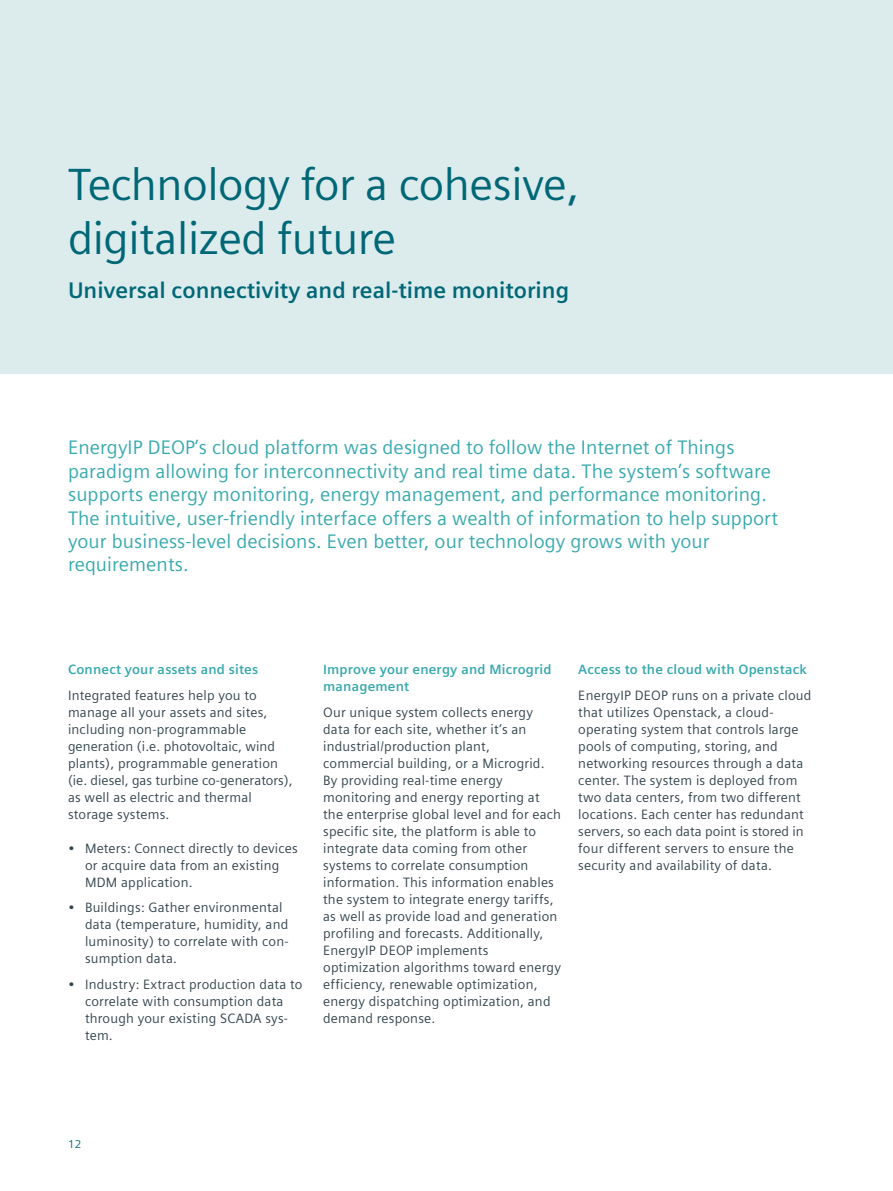
<style>
.page{position:relative;width:893px;height:1191px;background:#fff}
.page>*{position:absolute;margin:0;border:0;box-sizing:border-box;transform-origin:0 0}
.t1{font:45px/54px "Siemens Sans Global";letter-spacing:-.01em;color:#006777}
.t2{font:700 22.5px "Siemens Sans Global";color:#006777}
.t3{font:19.5px/23.4px "Siemens Sans Global";letter-spacing:.005em;color:#38a9ae}
.t4{font:13.5px/17px "Siemens Sans Global";letter-spacing:.015em;color:#34454e}
.t5{font:700 13.5px/17px "Siemens Sans Global";letter-spacing:.015em;color:#38a9ae}
.t6{font:11.25px "Siemens Sans Global";color:#006777}
</style>
<div class="page">
<div style="left:0;top:0;width:893px;height:373px;background:#dceced"></div>
<h1 class="t1" style="left:68px;top:159px;width:513px">Technology for a cohesive, digitalized future</h1>
<h2 class="t2" style="left:68px;top:277px;width:503px">Universal connectivity and real-time monitoring</h2>
<p class="t3" style="left:68px;top:437px;width:712px">EnergyIP DEOP’s cloud platform was designed to follow the Internet of Things paradigm allowing for interconnectivity and real time data. The system’s software supports energy monitoring, energy management, and performance monitoring.<br>The intuitive, user-friendly interface offers a wealth of information to help support your business-level decisions. Even better, our technology grows with your requirements.</p>
<p class="t5" style="left:68px;top:661px;width:192px">Connect your assets and sites</p>
<p class="t4" style="left:68px;top:687px;width:226px">Integrated features help you to manage all your assets and sites, including non-programmable generation (i.e. photovoltaic, wind plants), programmable generation (ie. diesel, gas turbine co-generators), as well as electric and thermal storage systems.</p>
<p class="t4" style="left:85px;top:840px;width:214px;text-indent:-17px">• Meters: Connect directly to devices or acquire data from an existing<br>MDM application.</p>
<p class="t4" style="left:85px;top:899px;width:205px;text-indent:-17px">• Buildings: Gather environmental data (temperature, humidity, and luminosity) to correlate with con&shy;sumption data.</p>
<p class="t4" style="left:85px;top:976px;width:219px;text-indent:-17px">• Industry: Extract production data to correlate with consumption data through your existing SCADA sys&shy;tem.</p>
<p class="t5" style="left:323px;top:661px;width:230px">Improve your energy and Microgrid management</p>
<p class="t4" style="left:323px;top:704px;width:239px">Our unique system collects energy data for each site, whether it’s an industrial/production plant, commercial building, or a Microgrid.<br>By providing real-time energy monitoring and energy reporting at the enterprise global level and for each specific site, the platform is able to integrate data coming from other systems to correlate consumption information. This information enables the system to integrate energy tariffs, as well as provide load and generation profiling and forecasts. Additionally, EnergyIP DEOP implements optimization algorithms toward energy efficiency, renewable optimization, energy dispatching optimization, and demand response.</p>
<p class="t5" style="left:578px;top:661px;width:230px">Access to the cloud with Openstack</p>
<p class="t4" style="left:578px;top:687px;width:235px">EnergyIP DEOP runs on a private cloud that utilizes Openstack, a cloud&shy;operating system that controls large pools of computing, storing, and networking resources through a data center. The system is deployed from two data centers, from two different locations. Each center has redundant servers, so each data point is stored in four different servers to ensure the security and availability of data.</p>
<p class="t6" style="left:68px;top:1136px;width:15px">12</p>
</div>
